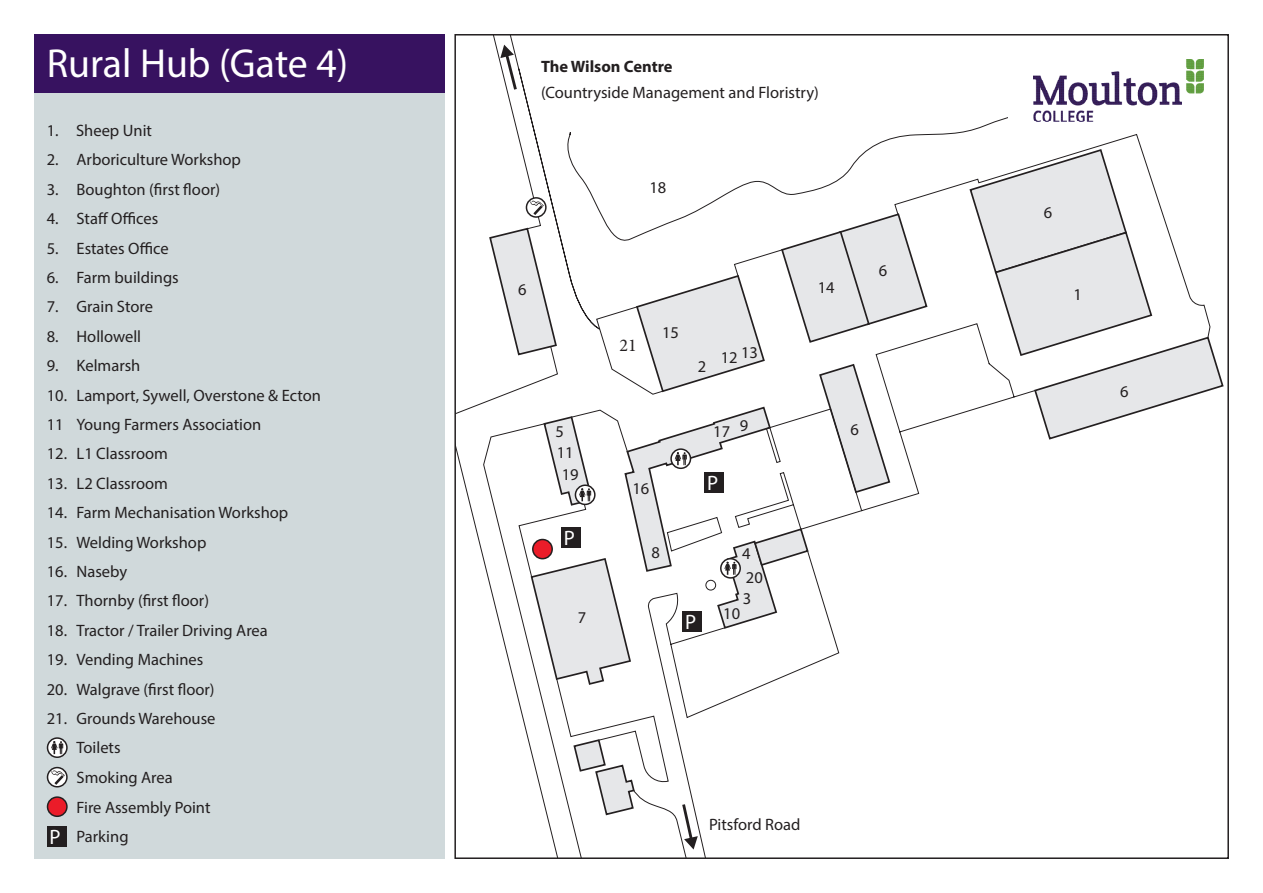
<style>
.page{position:relative;width:1263px;height:893px;background:#fff}
.page>*{position:absolute;margin:0;border:0;box-sizing:border-box;transform-origin:0 0}
.t1{font:40.65px "Myriad Pro";color:#fff}
.t2{font:20.85px "Myriad Pro";color:#fff}
.t3{font:18px "Minion Pro";color:#231f20}
.t4{font:16.5px "Myriad Pro";color:#231f20}
.t5{font:700 16.5px "Myriad Pro";color:#231f20}
</style>
<div class="page">
<svg style="left:1211px;top:345px;width:13px;height:45px"></svg>
<svg style="left:457px;top:134px;width:754px;height:530px"></svg>
<svg style="left:509px;top:117px;width:519px;height:739px"></svg>
<svg style="left:680px;top:801px;width:18px;height:48px"></svg>
<svg style="left:488px;top:37px;width:70px;height:319px"></svg>
<svg style="left:530px;top:406px;width:280px;height:280px"></svg>
<div style="left:533px;top:539px;width:19px;height:20px;background:#eb1c29;border-radius:50%"></div>
<div style="left:532px;top:539px;width:21px;height:20px;border:2px solid #231f20;border-radius:50%"></div>
<div style="left:560px;top:61px;width:81px;height:70px;background:#fff"></div>
<div style="left:537px;top:55px;width:424px;height:67px;background:#fff"></div>
<div style="left:1008px;top:91px;width:81px;height:52px;background:#fff"></div>
<img style="left:1033px;top:60px;width:170px;height:62px">
<div style="left:34px;top:34px;width:410px;height:60px;background:#371260"></div>
<div style="left:34px;top:93px;width:410px;height:766px;background:#d0d9db"></div>
<svg style="left:48px;top:738px;width:19px;height:19px"></svg>
<div style="left:47px;top:737px;width:21px;height:21px;border:2px solid #231f20;border-radius:50%"></div>
<svg style="left:51px;top:741px;width:12px;height:13px"></svg>
<svg style="left:48px;top:768px;width:19px;height:19px"></svg>
<div style="left:47px;top:767px;width:21px;height:20px;border:2px solid #231f20;border-radius:50%"></div>
<svg style="left:51px;top:770px;width:14px;height:15px"></svg>
<div style="left:48px;top:797px;width:19px;height:19px;background:#eb1c29;border-radius:50%"></div>
<div style="left:47px;top:796px;width:21px;height:21px;border:2px solid #231f20;border-radius:50%"></div>
<div style="left:47px;top:826px;width:20px;height:21px;background:#231f20"></div>
<p class="t1" style="left:47px;top:39px;width:303px">Rural Hub (Gate 4)</p>
<p class="t4" style="left:47px;top:120px;width:107px">1. Sheep Unit</p>
<p class="t4" style="left:47px;top:150px;width:196px">2. Arboriculture Workshop</p>
<p class="t4" style="left:47px;top:179px;width:175px">3. Boughton (first floor)</p>
<p class="t4" style="left:47px;top:209px;width:113px">4. Staff Offices</p>
<p class="t4" style="left:47px;top:238px;width:124px">5. Estates Office</p>
<p class="t4" style="left:47px;top:267px;width:134px">6. Farm buildings</p>
<p class="t4" style="left:47px;top:297px;width:108px">7. Grain Store</p>
<p class="t4" style="left:47px;top:326px;width:96px">8. Hollowell</p>
<p class="t4" style="left:47px;top:355px;width:95px">9. Kelmarsh</p>
<p class="t4" style="left:47px;top:385px;width:276px">10. Lamport, Sywell, Overstone &amp; Ecton</p>
<p class="t4" style="left:47px;top:414px;width:216px">11 Young Farmers Association</p>
<p class="t4" style="left:47px;top:444px;width:123px">12. L1 Classroom</p>
<p class="t4" style="left:47px;top:473px;width:123px">13. L2 Classroom</p>
<p class="t4" style="left:47px;top:502px;width:243px">14. Farm Mechanisation Workshop</p>
<p class="t4" style="left:47px;top:532px;width:161px">15. Welding Workshop</p>
<p class="t4" style="left:47px;top:561px;width:82px">16. Naseby</p>
<p class="t4" style="left:47px;top:591px;width:164px">17. Thornby (first floor)</p>
<p class="t4" style="left:47px;top:620px;width:223px">18. Tractor / Trailer Driving Area</p>
<p class="t4" style="left:47px;top:649px;width:158px">19. Vending Machines</p>
<p class="t4" style="left:47px;top:679px;width:169px">20. Walgrave (first floor)</p>
<p class="t4" style="left:47px;top:708px;width:170px">21. Grounds Warehouse</p>
<p class="t4" style="left:77px;top:738px;width:46px">Toilets</p>
<p class="t4" style="left:77px;top:767px;width:98px">Smoking Area</p>
<p class="t4" style="left:77px;top:797px;width:135px">Fire Assembly Point</p>
<p class="t2" style="left:50px;top:824px;width:13px">P</p>
<p class="t4" style="left:77px;top:826px;width:54px">Parking</p>
<p class="t5" style="left:541px;top:56px;width:133px">The Wilson Centre</p>
<p class="t4" style="left:541px;top:82px;width:279px">(Countryside Management and Floristry)</p>
<p class="t4" style="left:649px;top:177px;width:18px">18</p>
<p class="t4" style="left:518px;top:279px;width:10px">6</p>
<p class="t3" style="left:619px;top:333px;width:19px">21</p>
<p class="t4" style="left:662px;top:322px;width:18px">15</p>
<p class="t4" style="left:698px;top:356px;width:10px">2</p>
<p class="t4" style="left:741px;top:342px;width:18px">13</p>
<p class="t4" style="left:721px;top:347px;width:18px">12</p>
<p class="t4" style="left:555px;top:421px;width:10px">5</p>
<p class="t4" style="left:713px;top:422px;width:18px">17</p>
<p class="t4" style="left:557px;top:442px;width:18px">11</p>
<p class="t4" style="left:562px;top:464px;width:18px">19</p>
<p class="t4" style="left:632px;top:478px;width:18px">16</p>
<p class="t2" style="left:707px;top:470px;width:13px">P</p>
<p class="t4" style="left:740px;top:415px;width:10px">9</p>
<p class="t2" style="left:564px;top:526px;width:13px">P</p>
<p class="t4" style="left:651px;top:542px;width:10px">8</p>
<p class="t4" style="left:742px;top:544px;width:10px">4</p>
<p class="t4" style="left:746px;top:568px;width:18px">20</p>
<p class="t4" style="left:743px;top:589px;width:10px">3</p>
<p class="t4" style="left:578px;top:607px;width:10px">7</p>
<p class="t2" style="left:685px;top:609px;width:13px">P</p>
<p class="t4" style="left:723px;top:604px;width:18px">10</p>
<p class="t4" style="left:818px;top:277px;width:18px">14</p>
<p class="t4" style="left:879px;top:260px;width:10px">6</p>
<p class="t4" style="left:850px;top:419px;width:10px">6</p>
<p class="t4" style="left:709px;top:815px;width:93px">Pitsford Road</p>
<p class="t4" style="left:1044px;top:202px;width:10px">6</p>
<p class="t4" style="left:1073px;top:285px;width:10px">1</p>
<p class="t4" style="left:1120px;top:381px;width:10px">6</p>
</div>
